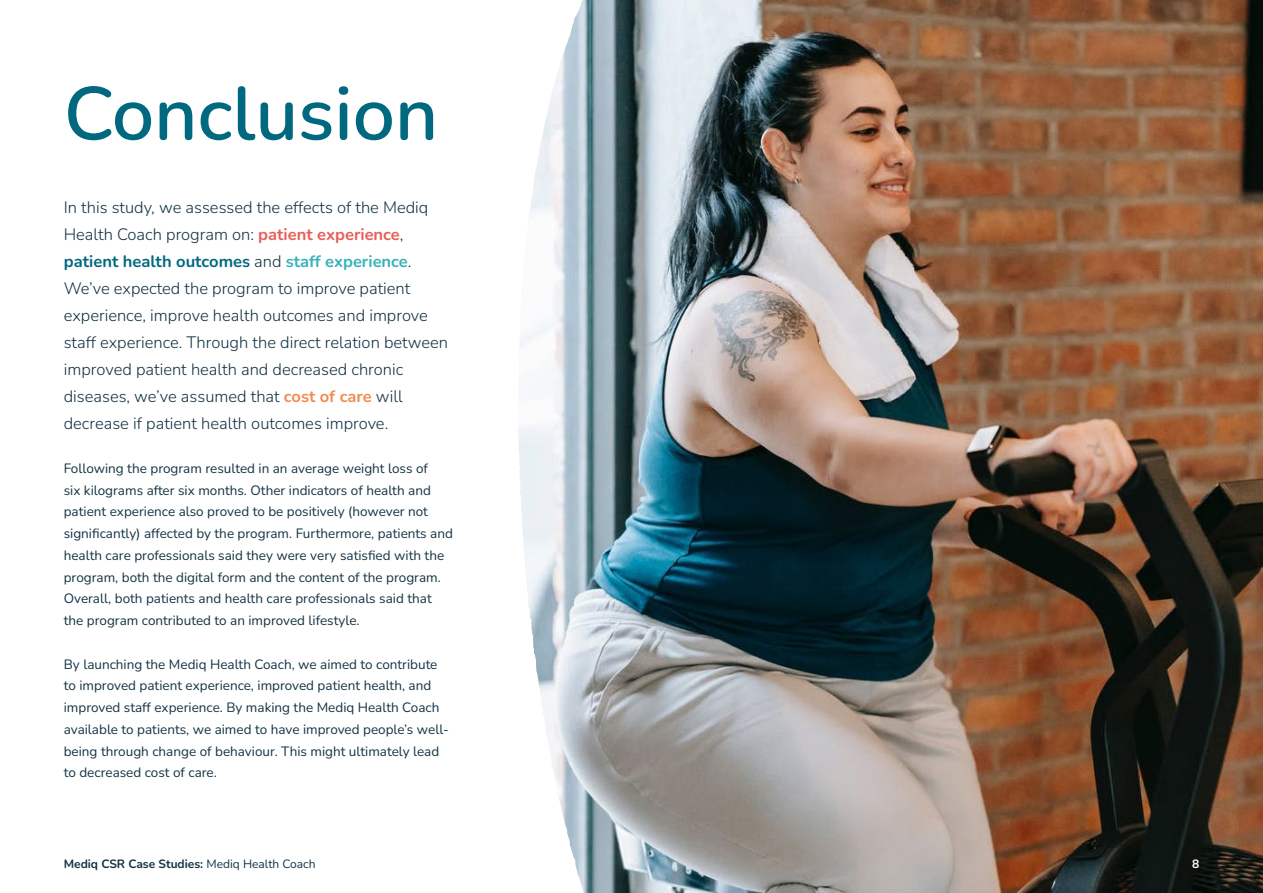
<style>
.page{position:relative;width:1263px;height:893px;background:#fff}
.page>*{position:absolute;margin:0;border:0;box-sizing:border-box;transform-origin:0 0}
.t1{font:600 75px "Nunito";color:#00697f}
.t2{font:300 16.5px/27px "Nunito";color:#143344}
.t3{font:13.5px/21.8px "Nunito";color:#143344}
.t4{font:700 12px "Nunito";color:#143344}
.t5{font:700 12px "Nunito";color:#fff}
.s1{font-weight:700;color:#e85e57}
.s2{font-weight:700;color:#00697f}
.s3{font-weight:700;color:#39b2b9}
.s4{font-weight:700;color:#f28b52}
.s5{font-weight:400}
</style>
<div class="page">
<img style="left:531px;top:0;width:732px;height:893px">
<img style="left:518px;top:0;width:65px;height:629px">
<h1 class="t1" style="left:64px;top:62px;width:376px">Conclusion</h1>
<p class="t2" style="left:64px;top:194px;width:386px">In this study, we assessed the effects of the Mediq Health Coach program on: <span class="s1">patient experience</span>, <span class="s2">patient health outcomes</span> and <span class="s3">staff experience</span>.<br>We’ve expected the program to improve patient experience, improve health outcomes and improve staff experience. Through the direct relation between improved patient health and decreased chronic diseases, we’ve assumed that <span class="s4">cost of care</span> will decrease if patient health outcomes improve.</p>
<p class="t3" style="left:64px;top:457px;width:391px">Following the program resulted in an average weight loss of<br>six kilograms after six months. Other indicators of health and patient experience also proved to be positively (however not significantly) affected by the program. Furthermore, patients and health care professionals said they were very satisfied with the program, both the digital form and the content of the program.<br>Overall, both patients and health care professionals said that the program contributed to an improved lifestyle.</p>
<p class="t3" style="left:64px;top:653px;width:387px">By launching the Mediq Health Coach, we aimed to contribute to improved patient experience, improved patient health, and improved staff experience. By making the Mediq Health Coach available to patients, we aimed to have improved people’s well&shy;being through change of behaviour. This might ultimately lead to decreased cost of care.</p>
<p class="t4" style="left:64px;top:856px;width:253px">Mediq CSR Case Studies: <span class="s5">Mediq Health Coach</span></p>
<p class="t5" style="left:1192px;top:856px;width:9px">8</p>
</div>
